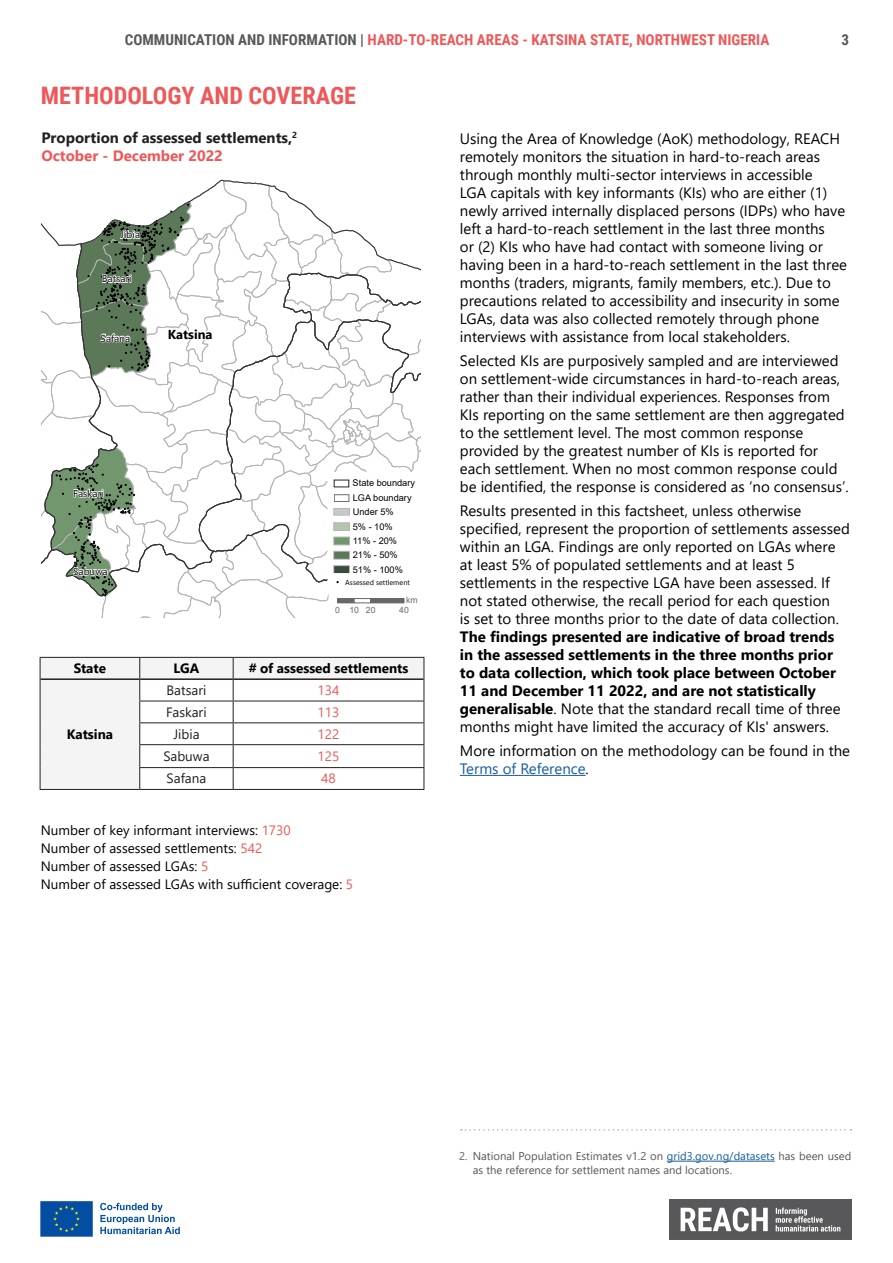
<style>
.page{position:relative;width:893px;height:1263px;background:#fff}
.page>*{position:absolute;margin:0;border:0;box-sizing:border-box;transform-origin:0 0}
.Content_Header{font:700 24px "Roboto Condensed";color:#ee5859}
.t1{font:15px/18px "Segoe UI";color:#000}
.t2{font:700 15px "Roboto Condensed";color:#ee5859}
.t3{font:700 15px "Segoe UI";color:#231f20}
.t4{font:700 15px "Segoe UI";color:#ee5859}
.Content_Header-2{font:700 15px "Roboto Condensed";color:#58595a}
.t5{font:13.5px "Segoe UI";color:#000}
.basic{font:700 13.5px "Segoe UI";color:#000}
.basic-2{font:13.5px "Segoe UI";color:#231f20}
.basic-3{font:13.5px "Segoe UI";color:#ee5859}
.t6{font:700 13.05px "Leelawadee UI";color:#000}
.Intro_bold{font:11.25px/13.5px "Segoe UI";color:#57585a}
.t7{font:11.25px "Segoe UI";color:#646467}
.t8{font:10.05px "Leelawadee UI";color:#000}
.t9{font:9.15px "Arial";color:#000}
.t10{font:8.7px "Arial";color:#686868}
.t11{font:7.2px "Leelawadee UI";color:#000}
.s1{color:#58595a}
.s2{font-weight:700}
.s3{color:#175d9e}
.s4{color:#ee5859}
</style>
<div class="page">
<img style="left:40px;top:1201px;width:140px;height:36px">
<hr style="left:460px;top:775px;width:126px;height:1px;background:#175d9e">
<svg style="left:41px;top:658px;width:383px;height:131px"></svg>
<hr style="left:40px;top:657px;width:100px;height:1px;background:#231f20">
<hr style="left:140px;top:657px;width:93px;height:1px;background:#231f20">
<hr style="left:233px;top:657px;width:191px;height:1px;background:#231f20">
<hr style="left:139px;top:701px;width:94px;height:1px;background:#231f20">
<hr style="left:233px;top:701px;width:191px;height:1px;background:#231f20">
<hr style="left:139px;top:722px;width:94px;height:1px;background:#231f20">
<hr style="left:233px;top:722px;width:191px;height:1px;background:#231f20">
<hr style="left:139px;top:744px;width:94px;height:1px;background:#231f20">
<hr style="left:233px;top:744px;width:191px;height:1px;background:#231f20">
<svg style="left:40px;top:658px;width:1px;height:131px"></svg>
<hr style="left:139px;top:767px;width:94px;height:1px;background:#231f20">
<svg style="left:139px;top:658px;width:1px;height:131px"></svg>
<hr style="left:233px;top:767px;width:191px;height:1px;background:#231f20">
<svg style="left:233px;top:658px;width:1px;height:131px"></svg>
<svg style="left:424px;top:658px;width:1px;height:131px"></svg>
<hr style="left:40px;top:789px;width:100px;height:1px;background:#231f20">
<hr style="left:140px;top:789px;width:93px;height:1px;background:#231f20">
<hr style="left:233px;top:789px;width:191px;height:1px;background:#231f20">
<hr style="left:41px;top:678px;width:99px;height:2px;background:#231f20">
<hr style="left:140px;top:678px;width:93px;height:2px;background:#231f20">
<hr style="left:233px;top:678px;width:191px;height:2px;background:#231f20">
<svg style="left:41px;top:180px;width:380px;height:438px"></svg>
<svg style="left:461px;top:1129px;width:390px;height:1px"></svg>
<hr style="left:667px;top:1161px;width:108px;height:1px;background:#175d9e">
<img style="left:669px;top:1199px;width:183px;height:40px">
<p class="t2" style="left:125px;top:30px;width:646px"><span class="s1">COMMUNICATION AND INFORMATION |</span> HARD-TO-REACH AREAS - KATSINA STATE, NORTHWEST NIGERIA</p>
<p class="Content_Header-2" style="left:842px;top:30px;width:9px">3</p>
<p class="Content_Header" style="left:41px;top:79px;width:317px">METHODOLOGY AND COVERAGE</p>
<p class="t1" style="left:460px;top:128px;width:389px">Using the Area of Knowledge (AoK) methodology, REACH remotely monitors the situation in hard-to-reach areas through monthly multi-sector interviews in accessible<br>LGA capitals with key informants (KIs) who are either (1) newly arrived internally displaced persons (IDPs) who have left a hard-to-reach settlement in the last three months<br>or (2) KIs who have had contact with someone living or having been in a hard-to-reach settlement in the last three months (traders, migrants, family members, etc.). Due to precautions related to accessibility and insecurity in some LGAs, data was also collected remotely through phone interviews with assistance from local stakeholders.</p>
<p class="t1" style="left:460px;top:350px;width:390px">Selected KIs are purposively sampled and are interviewed on settlement-wide circumstances in hard-to-reach areas, rather than their individual experiences. Responses from KIs reporting on the same settlement are then aggregated to the settlement level. The most common response provided by the greatest number of KIs is reported for each settlement. When no most common response could be identified, the response is considered as ‘no consensus’.</p>
<p class="t1" style="left:460px;top:500px;width:391px">Results presented in this factsheet, unless otherwise specified, represent the proportion of settlements assessed within an LGA. Findings are only reported on LGAs where at least 5% of populated settlements and at least 5 settlements in the respective LGA have been assessed. If not stated otherwise, the recall period for each question<br>is set to three months prior to the date of data collection.<br><span class="s2">The findings presented are indicative of broad trends in the assessed settlements in the three months prior to data collection, which took place between October 11 and December 11 2022, and are not statistically generalisable</span>. Note that the standard recall time of three months might have limited the accuracy of KIs' answers.</p>
<p class="t1" style="left:460px;top:740px;width:392px">More information on the methodology can be found in the<br><span class="s3">Terms of Reference</span>.</p>
<p class="t3" style="left:41px;top:123px;width:257px">Proportion of assessed settlements,<sup>2</sup></p>
<p class="t4" style="left:41px;top:141px;width:183px">October - December 2022</p>
<p class="t8" style="left:121px;top:228px;width:21px">Jibia</p>
<p class="t8" style="left:102px;top:272px;width:31px">Batsari</p>
<p class="t8" style="left:101px;top:331px;width:31px">Safana</p>
<p class="t6" style="left:168px;top:325px;width:46px">Katsina</p>
<p class="t9" style="left:353px;top:477px;width:64px">State boundary</p>
<p class="t8" style="left:73px;top:486px;width:32px">Faskari</p>
<p class="t9" style="left:353px;top:491px;width:60px">LGA boundary</p>
<p class="t9" style="left:353px;top:505px;width:42px">Under 5%</p>
<p class="t9" style="left:353px;top:520px;width:41px">5% - 10%</p>
<p class="t9" style="left:353px;top:534px;width:46px">11% - 20%</p>
<p class="t9" style="left:353px;top:549px;width:47px">21% - 50%</p>
<p class="t9" style="left:353px;top:563px;width:52px">51% - 100%</p>
<p class="t8" style="left:73px;top:564px;width:36px">Sabuwa</p>
<p class="t11" style="left:345px;top:577px;width:66px">Assessed settlement</p>
<p class="t10" style="left:406px;top:594px;width:13px">km</p>
<p class="t10" style="left:335px;top:604px;width:42px">0 10 20</p>
<p class="t10" style="left:399px;top:604px;width:11px">40</p>
<p class="basic" style="left:74px;top:656px;width:34px">State</p>
<p class="basic" style="left:174px;top:656px;width:27px">LGA</p>
<p class="basic" style="left:249px;top:656px;width:161px"># of assessed settlements</p>
<p class="basic-2" style="left:167px;top:677px;width:41px">Batsari</p>
<p class="basic-3" style="left:318px;top:677px;width:23px">134</p>
<p class="basic-2" style="left:166px;top:699px;width:42px">Faskari</p>
<p class="basic-3" style="left:318px;top:699px;width:23px">113</p>
<p class="basic-2" style="left:173px;top:721px;width:28px">Jibia</p>
<p class="basic-3" style="left:318px;top:721px;width:23px">122</p>
<p class="basic-2" style="left:163px;top:743px;width:48px">Sabuwa</p>
<p class="basic-3" style="left:318px;top:743px;width:23px">125</p>
<p class="basic-2" style="left:167px;top:766px;width:41px">Safana</p>
<p class="basic-3" style="left:321px;top:766px;width:16px">48</p>
<p class="basic" style="left:67px;top:722px;width:48px">Katsina</p>
<p class="t5" style="left:41px;top:818px;width:251px">Number of key informant interviews: <span class="s4">1730</span></p>
<p class="t5" style="left:41px;top:836px;width:223px">Number of assessed settlements: <span class="s4">542</span></p>
<p class="t5" style="left:41px;top:854px;width:169px">Number of assessed LGAs: <span class="s4">5</span></p>
<p class="t5" style="left:41px;top:872px;width:314px">Number of assessed LGAs with sufficient coverage: <span class="s4">5</span></p>
<p class="Intro_bold" style="left:473px;top:1148px;width:380px">National Population Estimates v1.2 on <span class="s3">grid3.gov.ng/datasets</span> has been used as the reference for settlement names and locations.</p>
<p class="t7" style="left:459px;top:1145px;width:10px">2.</p>
</div>
